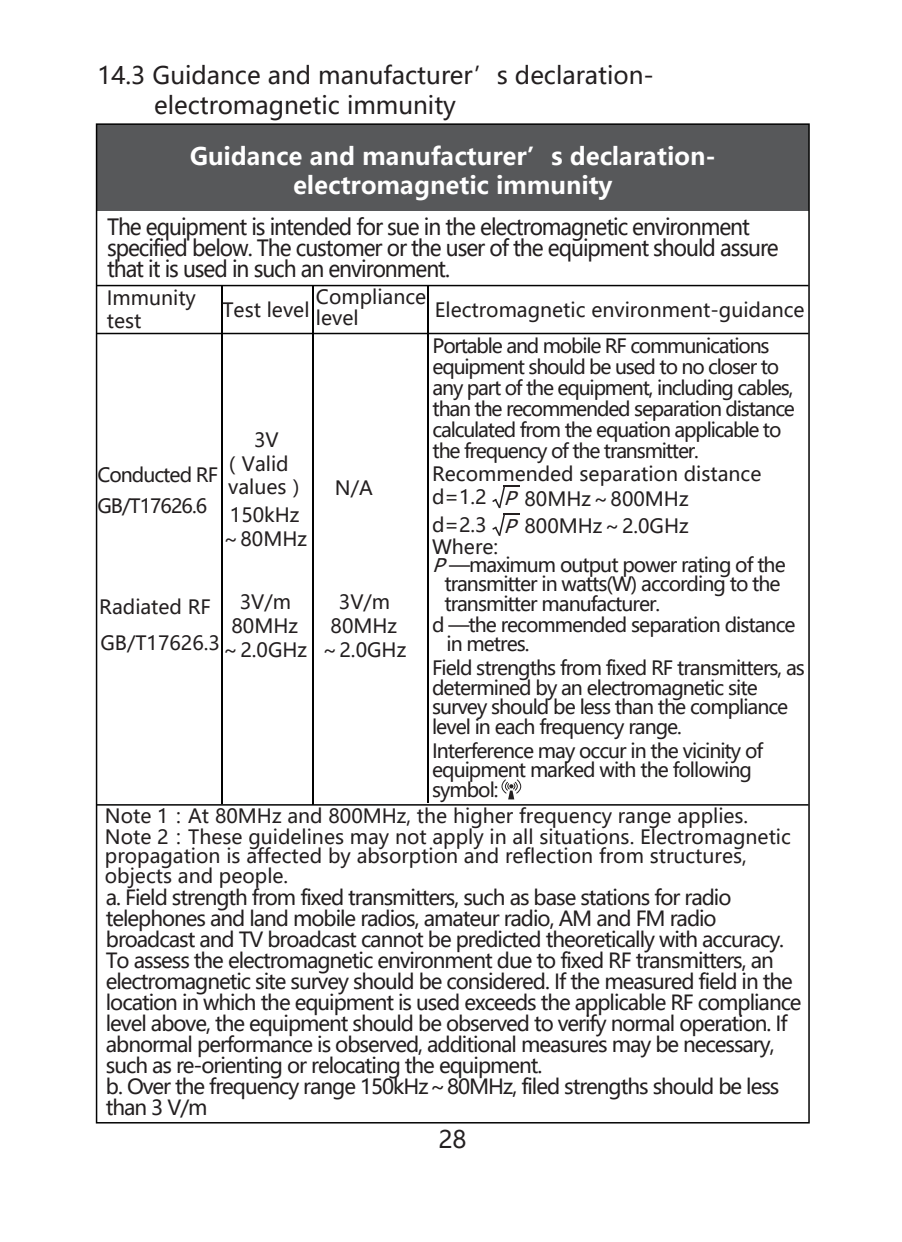
<style>
.page{position:relative;width:902px;height:1242px;background:#fff}
.page>*{position:absolute;margin:0;border:0;box-sizing:border-box;transform-origin:0 0}
.t1{font:24px/30px "Microsoft Ya Hei";color:#231f20}
.t2{font:700 24px/28.8px "Microsoft Ya Hei";color:#fff;text-align:center}
.t3{font:22.2px/21px "Microsoft Ya Hei";letter-spacing:-.05em;color:#231f20;scale:.95 1}
.t4{font:20.7px/21px "Microsoft Ya Hei";letter-spacing:-.05em;color:#231f20}
.t5{font:19.5px/21px "Microsoft Ya Hei";letter-spacing:-.05em;color:#231f20}
.t6{font:19.5px/24px "Microsoft Ya Hei";color:#231f20}
.s1{font-style:italic;font-size:18.6px}
</style>
<div class="page">
<div style="left:96px;top:124px;width:712px;height:87px;background:#57585a"></div>
<hr style="left:312px;top:286px;width:2px;height:519px;background:#030303">
<hr style="left:221px;top:286px;width:1px;height:518px;background:#030303">
<hr style="left:427px;top:285px;width:1px;height:518px;background:#030303">
<svg style="left:492px;top:485px;width:28px;height:51px"></svg>
<svg style="left:501px;top:779px;width:21px;height:20px"></svg>
<hr style="left:97px;top:285px;width:711px;height:1px;background:#030303">
<hr style="left:97px;top:333px;width:711px;height:1px;background:#030303">
<hr style="left:97px;top:804px;width:711px;height:1px;background:#030303">
<p class="t1" style="left:154px;top:60px;width:501px;text-indent:-57px">14.3 Guidance and manufacturer’s declaration&shy;electromagnetic immunity</p>
<p class="t2" style="left:190px;top:141px;width:527px">Guidance and manufacturer’s declaration&shy;electromagnetic immunity</p>
<p class="t3" style="left:107px;top:215px;width:708px">The equipment is intended for sue in the electromagnetic environment specified below. The customer or the user of the equipment should assure that it is used in such an environment.</p>
<p class="t6" style="left:107px;top:286px;width:91px">Immunity test</p>
<p class="t6" style="left:222px;top:297px;width:89px">Test level</p>
<p class="t5" style="left:97px;top:459px;width:122px;line-height:30.3px">Conducted RF<br>GB/T17626.6</p>
<p class="t6" style="left:222px;top:427px;width:85px;text-indent:32px">3V（Valid values）</p>
<p class="t6" style="left:221px;top:502px;width:88px;text-align:center">150kHz～80MHz</p>
<p class="t6" style="left:221px;top:589px;width:88px;text-align:center">3V/m<br>80MHz～2.0GHz</p>
<p class="t6" style="left:99px;top:588px;width:122px;line-height:36px">Radiated RF<br>GB/T17626.3</p>
<p class="t6" style="left:316px;top:286px;width:112px;line-height:21px">Compliance level</p>
<p class="t6" style="left:435px;top:297px;width:371px">Electromagnetic environment-guidance</p>
<p class="t5" style="left:335px;top:477px;width:39px">N/A</p>
<p class="t6" style="left:320px;top:589px;width:88px;text-align:center">3V/m<br>80MHz～2.0GHz</p>
<p class="t5" style="left:432px;top:334px;width:364px">Portable and mobile RF communications equipment should be used to no closer to any part of the equipment, including cables, than the recommended separation distance calculated from the equation applicable to the frequency of the transmitter.</p>
<p class="t6" style="left:432px;top:461px;width:331px;line-height:24.9px;text-align:center">Recommended separation distance<br><span class="s1">P</span>80MHz～800MHz</p>
<p class="t6" style="left:503px;top:513px;width:187px"><span class="s1">P</span>800MHz～2.0GHz</p>
<p class="t5" style="left:432px;top:535px;width:68px">Where:</p>
<p class="t5" style="left:432px;top:553px;width:355px"><span class="s1">P</span>—maximum output power rating of the</p>
<p class="t5" style="left:444px;top:573px;width:338px">transmitter in watts(W) according to the</p>
<p class="t5" style="left:444px;top:592px;width:217px">transmitter manufacturer.</p>
<p class="t5" style="left:432px;top:613px;width:365px">d —the recommended separation distance</p>
<p class="t5" style="left:446px;top:633px;width:85px">in metres.</p>
<p class="t5" style="left:432px;top:658px;width:374px;line-height:19.5px">Field strengths from fixed RF transmitters, as determined by an electromagnetic site survey should be less than the compliance level in each frequency range.</p>
<p class="t5" style="left:432px;top:740px;width:332px;line-height:19.5px">Interference may occur in the vicinity of equipment marked with the following symbol:</p>
<p class="t5" style="left:432px;top:482px;width:56px;line-height:27.6px">d=1.2 d=2.3</p>
<p class="t6" style="left:105px;top:805px;width:687px;line-height:20.1px">Note 1：At 80MHz and 800MHz, the higher frequency range applies.<br>Note 2：These guidelines may not apply in all situations. Electromagnetic propagation is affected by absorption and reflection from structures, objects and people.</p>
<p class="t4" style="left:106px;top:886px;width:697px">a. Field strength from fixed transmitters, such as base stations for radio telephones and land mobile radios, amateur radio, AM and FM radio broadcast and TV broadcast cannot be predicted theoretically with accuracy.<br>To assess the electromagnetic environment due to fixed RF transmitters, an electromagnetic site survey should be considered. If the measured field in the location in which the equipment is used exceeds the applicable RF compliance level above, the equipment should be observed to verify normal operation. If abnormal performance is observed, additional measures may be necessary, such as re-orienting or relocating the equipment.<br>b. Over the frequency range 150kHz～80MHz, filed strengths should be less than 3 V/m</p>
<p class="t1" style="left:438px;top:1123px;width:30px">28</p>
</div>
